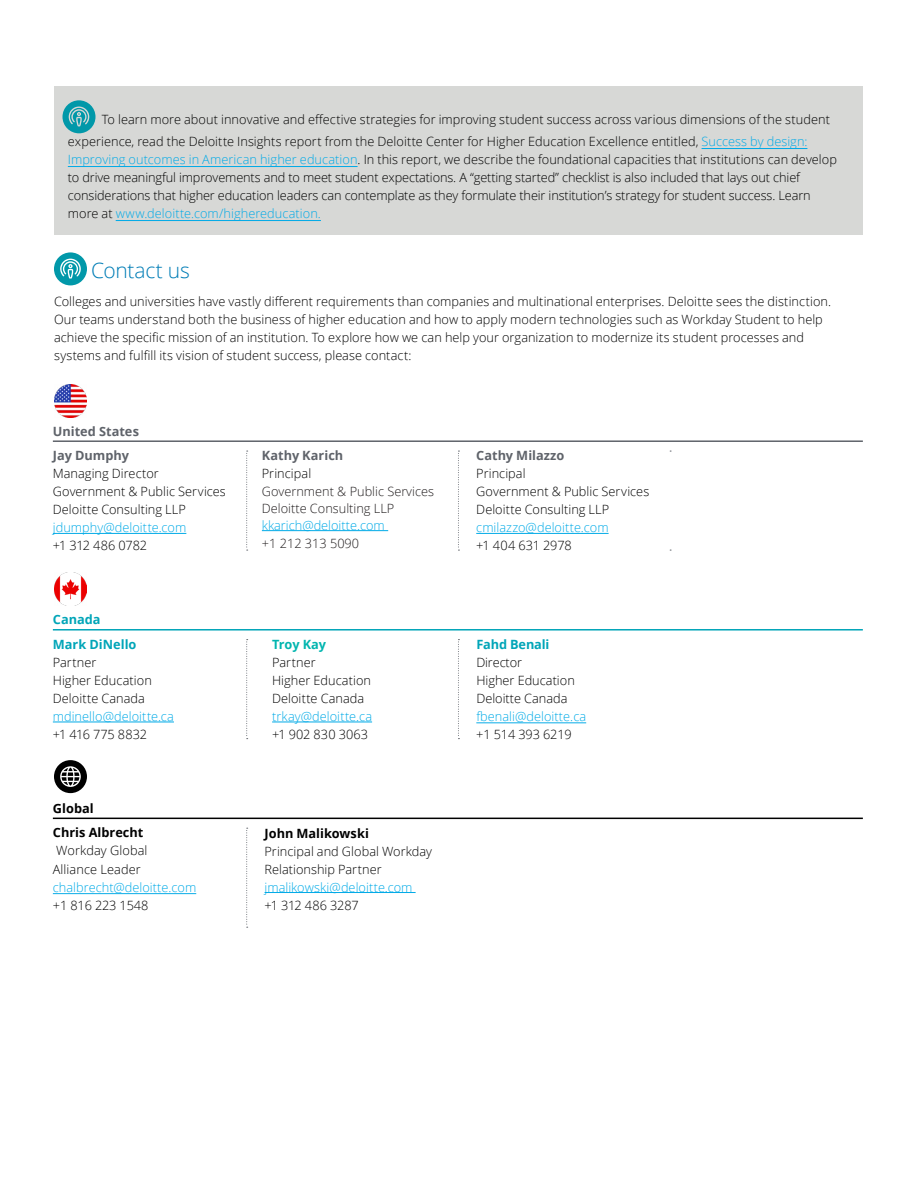
<style>
.page{position:relative;width:918px;height:1188px;background:#fff}
.page>*{position:absolute;margin:0;border:0;box-sizing:border-box;transform-origin:0 0}
.t1{font:300 21px "Open Sans";letter-spacing:-.015em;color:#007db6}
.t2{font:300 12.75px/18px "Open Sans";color:#000}
.t3{font:300 12.75px "Open Sans";color:#00aae7}
.t4{font:300 12.75px/17.1px "Open Sans";color:#211d1e}
.t5{font:700 12.75px "Open Sans";color:#5f636a}
.t6{font:700 12.75px "Open Sans";color:#000}
.t7{font:700 12.75px "Open Sans";color:#00a5b8}
.t8{font:700 12.75px "Open Sans";letter-spacing:-.01em;color:#00b5af}
.s1{color:#00aae7}
</style>
<div class="page">
<div style="left:54px;top:87px;width:808px;height:148px;background:#d7d8d6"></div>
<svg style="left:63px;top:100px;width:32px;height:33px"></svg>
<hr style="left:53px;top:629px;width:810px;height:2px;background:#00a5b8">
<hr style="left:476px;top:723px;width:110px;height:1px;background:#00aae7">
<hr style="left:262px;top:530px;width:126px;height:1px;background:#00aae7">
<hr style="left:53px;top:722px;width:121px;height:1px;background:#00aae7">
<img style="left:54px;top:573px;width:33px;height:33px">
<svg style="left:246px;top:639px;width:2px;height:100px"></svg>
<svg style="left:458px;top:639px;width:1px;height:100px"></svg>
<hr style="left:53px;top:440px;width:810px;height:2px;background:#5f636a">
<hr style="left:476px;top:533px;width:133px;height:1px;background:#00aae7">
<hr style="left:272px;top:722px;width:100px;height:1px;background:#00aae7">
<hr style="left:53px;top:533px;width:133px;height:1px;background:#00aae7">
<img style="left:54px;top:384px;width:33px;height:33px">
<svg style="left:246px;top:451px;width:2px;height:100px"></svg>
<svg style="left:458px;top:451px;width:1px;height:100px"></svg>
<hr style="left:53px;top:818px;width:810px;height:1px;background:#000">
<hr style="left:265px;top:892px;width:151px;height:1px;background:#00aae7">
<hr style="left:53px;top:893px;width:143px;height:1px;background:#00aae7">
<svg style="left:246px;top:828px;width:2px;height:100px"></svg>
<svg style="left:54px;top:760px;width:33px;height:33px"></svg>
<svg style="left:54px;top:252px;width:33px;height:33px"></svg>
<hr style="left:116px;top:220px;width:205px;height:1px;background:#00aae7">
<hr style="left:68px;top:166px;width:290px;height:1px;background:#00aae7">
<hr style="left:702px;top:148px;width:105px;height:1px;background:#00aae7">
<p class="t2" style="left:68px;top:108px;width:764px;line-height:22.5px;text-indent:34px">To learn more about innovative and effective strategies for improving student success across various dimensions of the student experience, read the Deloitte Insights report from the Deloitte Center for Higher Education Excellence entitled, <span class="s1">Success by design:</span></p>
<p class="t2" style="left:68px;top:150px;width:771px"><span class="s1">Improving outcomes in American higher education</span>. In this report, we describe the foundational capacities that institutions can develop to drive meaningful improvements and to meet student expectations. A “getting started” checklist is also included that lays out chief considerations that higher education leaders can contemplate as they formulate their institution’s strategy for student success. Learn more at <span class="s1">www.deloitte.com/highereducation.</span></p>
<h1 class="t1" style="left:91px;top:256px;width:100px">Contact us</h1>
<p class="t2" style="left:54px;top:292px;width:779px">Colleges and universities have vastly different requirements than companies and multinational enterprises. Deloitte sees the distinction.<br>Our teams understand both the business of higher education and how to apply modern technologies such as Workday Student to help achieve the specific mission of an institution. To explore how we can help your organization to modernize its student processes and systems and fulfill its vision of student success, please contact:</p>
<p class="t5" style="left:53px;top:422px;width:88px">United States</p>
<p class="t5" style="left:53px;top:447px;width:78px">Jay Dumphy</p>
<p class="t2" style="left:53px;top:464px;width:175px">Managing Director<br>Government &amp; Public Services<br>Deloitte Consulting LLP</p>
<p class="t3" style="left:53px;top:519px;width:135px">jdumphy@deloitte.com</p>
<p class="t2" style="left:53px;top:537px;width:96px">+1 312 486 0782</p>
<p class="t7" style="left:53px;top:611px;width:49px">Canada</p>
<p class="t7" style="left:53px;top:635px;width:85px">Mark DiNello</p>
<p class="t2" style="left:53px;top:653px;width:100px">Partner<br>Higher Education<br>Deloitte Canada</p>
<p class="t3" style="left:53px;top:708px;width:123px">mdinello@deloitte.ca</p>
<p class="t2" style="left:53px;top:725px;width:96px">+1 416 775 8832</p>
<p class="t6" style="left:53px;top:799px;width:42px">Global</p>
<p class="t6" style="left:53px;top:824px;width:92px">Chris Albrecht</p>
<p class="t2" style="left:53px;top:842px;width:96px">Workday Global<br>Alliance Leader</p>
<p class="t3" style="left:53px;top:878px;width:145px">chalbrecht@deloitte.com</p>
<p class="t2" style="left:53px;top:896px;width:97px">+1 816 223 1548</p>
<p class="t5" style="left:262px;top:447px;width:83px">Kathy Karich</p>
<p class="t2" style="left:262px;top:464px;width:51px">Principal</p>
<p class="t4" style="left:262px;top:482px;width:174px">Government &amp; Public Services<br>Deloitte Consulting LLP</p>
<p class="t3" style="left:262px;top:516px;width:124px">kkarich@deloitte.com</p>
<p class="t4" style="left:262px;top:534px;width:99px">+1 212 313 5090</p>
<p class="t8" style="left:272px;top:635px;width:56px">Troy Kay</p>
<p class="t2" style="left:272px;top:653px;width:100px">Partner<br>Higher Education<br>Deloitte Canada</p>
<p class="t3" style="left:272px;top:708px;width:101px">trkay@deloitte.ca</p>
<p class="t2" style="left:272px;top:725px;width:98px">+1 902 830 3063</p>
<p class="t6" style="left:265px;top:824px;width:106px">John Malikowski</p>
<p class="t2" style="left:265px;top:842px;width:169px">Principal and Global Workday<br>Relationship Partner</p>
<p class="t3" style="left:265px;top:878px;width:150px">jmalikowski@deloitte.com</p>
<p class="t2" style="left:265px;top:896px;width:96px">+1 312 486 3287</p>
<p class="t5" style="left:476px;top:447px;width:90px">Cathy Milazzo</p>
<p class="t2" style="left:476px;top:464px;width:175px">Principal<br>Government &amp; Public Services<br>Deloitte Consulting LLP</p>
<p class="t3" style="left:476px;top:519px;width:134px">cmilazzo@deloitte.com</p>
<p class="t2" style="left:476px;top:537px;width:97px">+1 404 631 2978</p>
<p class="t7" style="left:476px;top:635px;width:75px">Fahd Benali</p>
<p class="t2" style="left:476px;top:653px;width:100px">Director<br>Higher Education<br>Deloitte Canada</p>
<p class="t3" style="left:476px;top:707px;width:111px">fbenali@deloitte.ca</p>
<p class="t2" style="left:476px;top:725px;width:97px">+1 514 393 6219</p>
</div>
